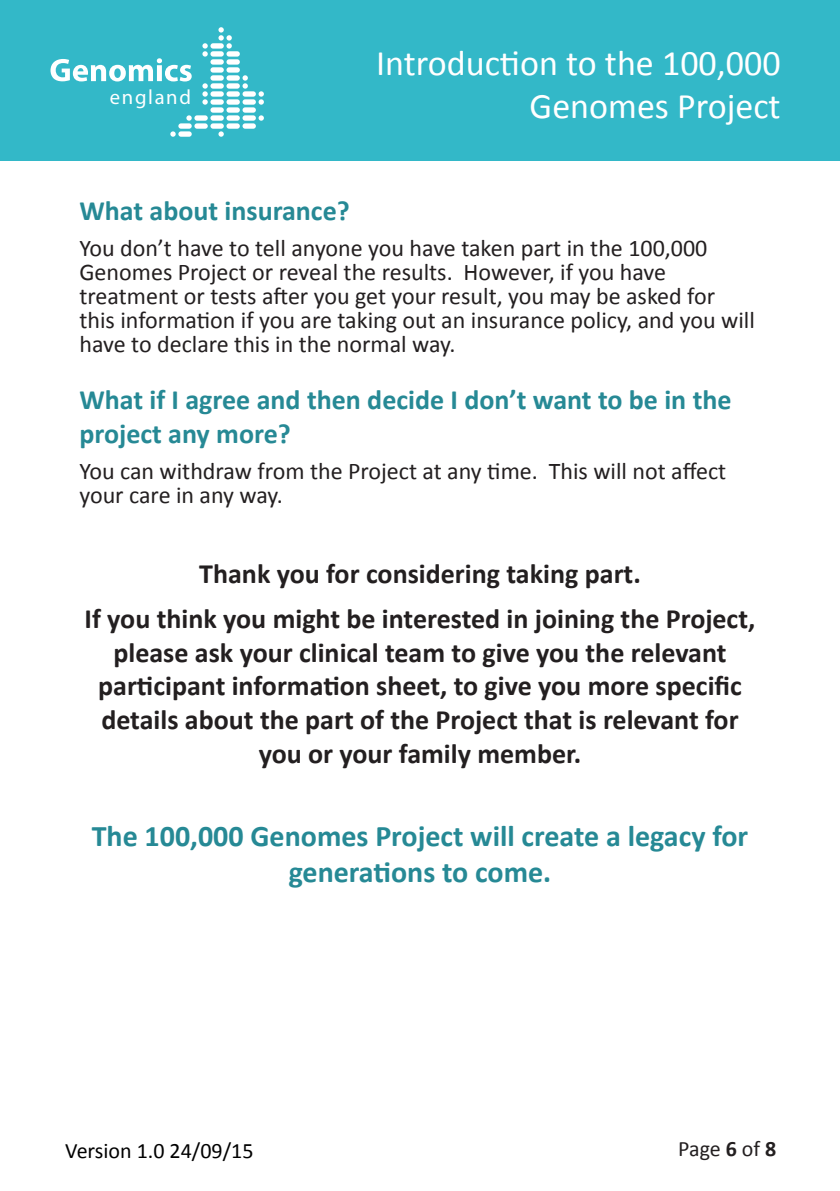
<style>
.page{position:relative;width:840px;height:1191px;background:#fff}
.page>*{position:absolute;margin:0;border:0;box-sizing:border-box;transform-origin:0 0}
.t1{font:36px/43.2px "Calibri";color:#fff;text-align:right}
.t2{font:700 30px/36px "Calibri";color:#268995;text-align:center}
.t3{font:700 28px/33.6px "Calibri";color:#231f20;text-align:center}
.Heading_2{font:700 28px/33.6px "Calibri";color:#268995}
.t4{font:24px/24px "Calibri";color:#231f20}
.t5{font:22px "Calibri";color:#000}
.t6{font:22px "Calibri";letter-spacing:-.005em;color:#231f20}
.t7{font:20.6px "Myriad Pro";letter-spacing:.08em;color:#fff}
.s1{font-weight:700}
</style>
<div class="page">
<div style="left:0;top:0;width:839px;height:161px;background:#33b8c8"></div>
<div style="left:178px;top:131px;width:14px;height:6px;background:#fff;border-radius:3px"></div>
<div style="left:242px;top:123px;width:14px;height:6px;background:#fff;border-radius:3px"></div>
<div style="left:242px;top:115px;width:14px;height:6px;background:#fff;border-radius:3px"></div>
<div style="left:242px;top:107px;width:14px;height:6px;background:#fff;border-radius:3px"></div>
<div style="left:242px;top:99px;width:14px;height:6px;background:#fff;border-radius:3px"></div>
<div style="left:242px;top:91px;width:14px;height:6px;background:#fff;border-radius:3px"></div>
<div style="left:226px;top:123px;width:14px;height:6px;background:#fff;border-radius:3px"></div>
<div style="left:226px;top:115px;width:14px;height:6px;background:#fff;border-radius:3px"></div>
<div style="left:226px;top:107px;width:14px;height:6px;background:#fff;border-radius:3px"></div>
<div style="left:226px;top:99px;width:14px;height:6px;background:#fff;border-radius:3px"></div>
<div style="left:226px;top:91px;width:14px;height:6px;background:#fff;border-radius:3px"></div>
<div style="left:226px;top:83px;width:14px;height:6px;background:#fff;border-radius:3px"></div>
<div style="left:226px;top:75px;width:14px;height:6px;background:#fff;border-radius:3px"></div>
<div style="left:226px;top:67px;width:14px;height:6px;background:#fff;border-radius:3px"></div>
<div style="left:226px;top:59px;width:14px;height:6px;background:#fff;border-radius:3px"></div>
<div style="left:226px;top:51px;width:14px;height:6px;background:#fff;border-radius:3px"></div>
<div style="left:178px;top:123px;width:14px;height:6px;background:#fff;border-radius:3px"></div>
<div style="left:194px;top:123px;width:14px;height:6px;background:#fff;border-radius:3px"></div>
<div style="left:194px;top:115px;width:14px;height:6px;background:#fff;border-radius:3px"></div>
<div style="left:210px;top:123px;width:14px;height:6px;background:#fff;border-radius:3px"></div>
<div style="left:210px;top:115px;width:14px;height:6px;background:#fff;border-radius:3px"></div>
<div style="left:210px;top:107px;width:14px;height:6px;background:#fff;border-radius:3px"></div>
<div style="left:210px;top:99px;width:14px;height:6px;background:#fff;border-radius:3px"></div>
<div style="left:210px;top:91px;width:14px;height:6px;background:#fff;border-radius:3px"></div>
<div style="left:210px;top:83px;width:14px;height:6px;background:#fff;border-radius:3px"></div>
<div style="left:210px;top:75px;width:14px;height:6px;background:#fff;border-radius:3px"></div>
<div style="left:210px;top:67px;width:14px;height:6px;background:#fff;border-radius:3px"></div>
<div style="left:210px;top:59px;width:14px;height:6px;background:#fff;border-radius:3px"></div>
<div style="left:210px;top:51px;width:14px;height:6px;background:#fff;border-radius:3px"></div>
<div style="left:210px;top:43px;width:14px;height:6px;background:#fff;border-radius:3px"></div>
<svg style="left:218px;top:131px;width:6px;height:6px"></svg>
<svg style="left:170px;top:131px;width:6px;height:6px"></svg>
<svg style="left:186px;top:115px;width:6px;height:6px"></svg>
<svg style="left:258px;top:115px;width:6px;height:6px"></svg>
<svg style="left:258px;top:91px;width:6px;height:14px"></svg>
<svg style="left:202px;top:83px;width:6px;height:22px"></svg>
<svg style="left:242px;top:75px;width:6px;height:14px"></svg>
<svg style="left:202px;top:43px;width:6px;height:14px"></svg>
<svg style="left:218px;top:27px;width:14px;height:22px"></svg>
<svg style="left:50px;top:58px;width:141px;height:23px"></svg>
<p class="t7" style="left:110px;top:84px;width:83px">england</p>
<h1 class="t1" style="left:376px;top:41px;width:406px">Introduction to the 100,000<br>Genomes Project</h1>
<p class="Heading_2" style="left:79px;top:192px;width:272px">What about insurance?</p>
<p class="t4" style="left:79px;top:235px;width:676px">You don’t have to tell anyone you have taken part in the 100,000<br>Genomes Project or reveal the results. However, if you have treatment or tests after you get your result, you may be asked for this information if you are taking out an insurance policy, and you will have to declare this in the normal way.</p>
<p class="Heading_2" style="left:79px;top:382px;width:653px">What if I agree and then decide I don’t want to be in the project any more?</p>
<p class="t4" style="left:79px;top:458px;width:648px">You can withdraw from the Project at any time. This will not affect your care in any way.</p>
<p class="t3" style="left:199px;top:556px;width:443px">Thank you for considering taking part.</p>
<p class="t3" style="left:85px;top:601px;width:671px">If you think you might be interested in joining the Project, please ask your clinical team to give you the relevant participant information sheet, to give you more specific details about the part of the Project that is relevant for you or your family member.</p>
<p class="t2" style="left:92px;top:817px;width:657px">The 100,000 Genomes Project will create a legacy for generations to come.</p>
<p class="t5" style="left:65px;top:1135px;width:190px">Version 1.0 24/09/15</p>
<p class="t6" style="left:677px;top:1133px;width:100px">Page <span class="s1">6</span> of <span class="s1">8</span></p>
</div>
